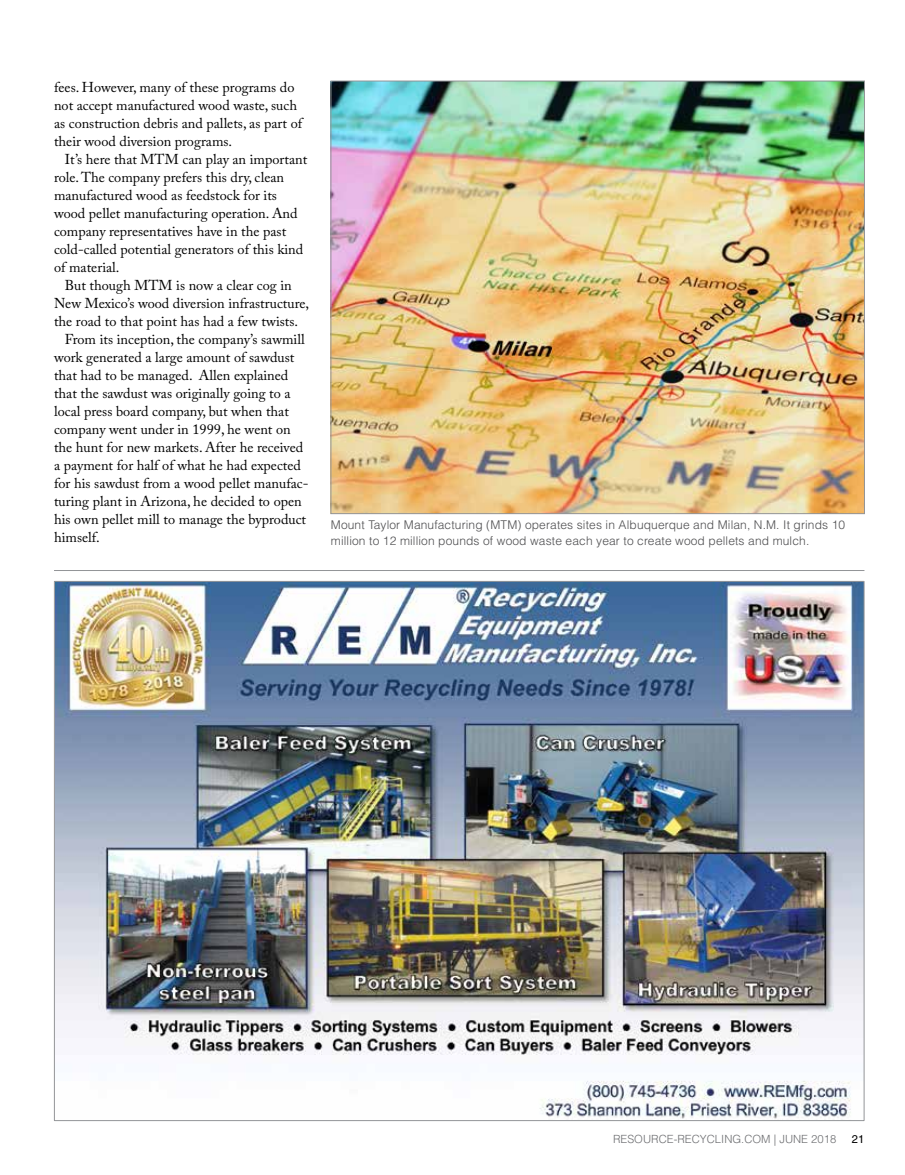
<style>
.page{position:relative;width:905px;height:1175px;background:#fff}
.page>*{position:absolute;margin:0;border:0;box-sizing:border-box;transform-origin:0 0}
.t1{font:14.25px/18px "Adobe Caslon Pro";color:#000}
.t2{font:300 12px/15.8px "Helvetica LT Std";letter-spacing:.01em;color:#4d4d4f}
.t3{font:300 11.25px "Helvetica LT Std";color:#6d6e71}
.t4{font:11.25px "Helvetica LT Std";color:#000}
</style>
<div class="page">
<img style="left:56px;top:583px;width:806px;height:535px">
<hr style="left:54px;top:570px;width:810px;height:1px;background:#939598">
<img style="left:332px;top:83px;width:530px;height:429px">
<p class="t1" style="left:54px;top:78px;width:250px">fees. However, many of these programs do not accept manufactured wood waste, such as construction debris and pallets, as part of their wood diversion programs.</p>
<p class="t1" style="left:54px;top:150px;width:255px;text-indent:11px">It’s here that MTM can play an important role. The company prefers this dry, clean manufactured wood as feedstock for its wood pellet manufacturing operation. And company representatives have in the past cold-called potential generators of this kind of material.</p>
<p class="t1" style="left:65px;top:276px;width:228px">But though MTM is now a clear cog in</p>
<p class="t1" style="left:54px;top:294px;width:256px">New Mexico’s wood diversion infrastructure,</p>
<p class="t1" style="left:54px;top:312px;width:245px">the road to that point has had a few twists.</p>
<p class="t1" style="left:65px;top:330px;width:241px">From its inception, the company’s sawmill</p>
<p class="t1" style="left:54px;top:348px;width:242px">work generated a large amount of sawdust</p>
<p class="t1" style="left:54px;top:366px;width:236px">that had to be managed. Allen explained</p>
<p class="t1" style="left:54px;top:384px;width:238px">that the sawdust was originally going to a</p>
<p class="t1" style="left:54px;top:402px;width:236px">local press board company, but when that</p>
<p class="t1" style="left:54px;top:420px;width:238px">company went under in 1999, he went on</p>
<p class="t1" style="left:54px;top:438px;width:251px">the hunt for new markets. After he received</p>
<p class="t1" style="left:54px;top:456px;width:248px">a payment for half of what he had expected</p>
<p class="t1" style="left:54px;top:474px;width:256px">for his sawdust from a wood pellet manufac-</p>
<p class="t1" style="left:54px;top:492px;width:249px">turing plant in Arizona, he decided to open</p>
<p class="t1" style="left:54px;top:510px;width:253px">his own pellet mill to manage the byproduct</p>
<p class="t1" style="left:54px;top:528px;width:47px">himself.</p>
<p class="t2" style="left:331px;top:517px;width:516px">Mount Taylor Manufacturing (MTM) operates sites in Albuquerque and Milan, N.M. It grinds 10 million to 12 million pounds of wood waste each year to create wood pellets and mulch.</p>
<p class="t3" style="left:613px;top:1131px;width:225px">RESOURCE-RECYCLING.COM | JUNE 2018</p>
<p class="t4" style="left:851px;top:1132px;width:14px">21</p>
</div>
